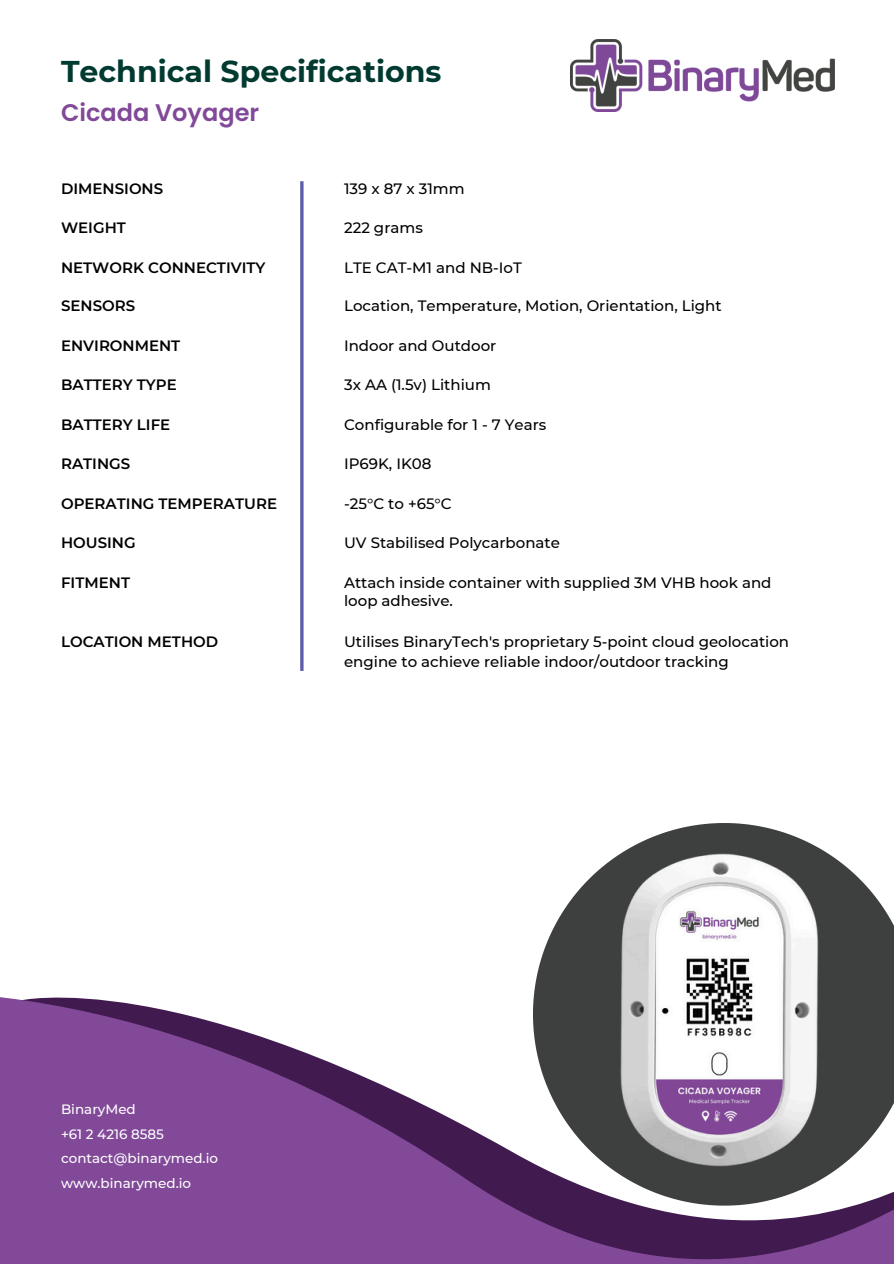
<style>
.page{position:relative;width:894px;height:1264px;background:#fff}
.page>*{position:absolute;margin:0;border:0;box-sizing:border-box;transform-origin:0 0}
.t1{font:700 30px "Montserrat";color:#003a31}
.t2{font:600 24px "Poppins";color:#814998}
.t3{font:500 15px/18px "Montserrat";color:#000}
.t4{font:600 15px "Montserrat";color:#000}
.t5{font:500 13.5px "Montserrat";color:#fff}
</style>
<div class="page">
<svg style="left:0;top:997px;width:893px;height:266px;fill:#814998"></svg>
<svg style="left:533px;top:823px;width:360px;height:382px;fill:#3e403f"></svg>
<hr style="left:300px;top:181px;width:3px;height:490px;background:#5d5eaa">
<img style="left:570px;top:39px;width:263px;height:72px">
<img style="left:616px;top:851px;width:211px;height:326px">
<h2 class="t1" style="left:61px;top:53px;width:382px">Technical Specifications</h2>
<p class="t2" style="left:61px;top:96px;width:199px">Cicada Voyager</p>
<h3 class="t4" style="left:61px;top:180px;width:104px">DIMENSIONS</h3>
<h3 class="t4" style="left:61px;top:219px;width:66px">WEIGHT</h3>
<h3 class="t4" style="left:61px;top:258px;width:206px">NETWORK CONNECTIVITY</h3>
<h3 class="t4" style="left:61px;top:297px;width:76px">SENSORS</h3>
<h3 class="t4" style="left:61px;top:336px;width:121px">ENVIRONMENT</h3>
<h3 class="t4" style="left:61px;top:376px;width:117px">BATTERY TYPE</h3>
<h3 class="t4" style="left:61px;top:415px;width:111px">BATTERY LIFE</h3>
<h3 class="t4" style="left:61px;top:455px;width:71px">RATINGS</h3>
<h3 class="t4" style="left:61px;top:494px;width:217px">OPERATING TEMPERATURE</h3>
<p class="t4" style="left:61px;top:533px;width:76px">HOUSING</p>
<p class="t3" style="left:344px;top:179px;width:122px">139 x 87 x 31mm</p>
<p class="t3" style="left:344px;top:219px;width:80px">222 grams</p>
<p class="t3" style="left:344px;top:258px;width:179px">LTE CAT-M1 and NB-IoT</p>
<p class="t3" style="left:344px;top:297px;width:379px">Location, Temperature, Motion, Orientation, Light</p>
<p class="t3" style="left:344px;top:336px;width:154px">Indoor and Outdoor</p>
<p class="t3" style="left:344px;top:376px;width:148px">3x AA (1.5v) Lithium</p>
<h3 class="t3" style="left:344px;top:415px;width:204px">Configurable for 1 - 7 Years</h3>
<p class="t3" style="left:344px;top:455px;width:89px">IP69K, IK08</p>
<p class="t3" style="left:344px;top:494px;width:109px">-25°C to +65°C</p>
<p class="t3" style="left:344px;top:534px;width:217px">UV Stabilised Polycarbonate</p>
<p class="t4" style="left:61px;top:573px;width:70px">FITMENT</p>
<p class="t3" style="left:344px;top:574px;width:429px">Attach inside container with supplied 3M VHB hook and loop adhesive.</p>
<p class="t4" style="left:61px;top:632px;width:159px">LOCATION METHOD</p>
<p class="t3" style="left:344px;top:631px;width:446px;line-height:20.2px">Utilises BinaryTech's proprietary 5-point cloud geolocation engine to achieve reliable indoor/outdoor tracking</p>
<p class="t5" style="left:61px;top:1101px;width:76px">BinaryMed</p>
<h3 class="t5" style="left:61px;top:1125px;width:104px">+61 2 4216 8585</h3>
<h3 class="t5" style="left:61px;top:1150px;width:158px">contact@binarymed.io</h3>
<h3 class="t5" style="left:61px;top:1174px;width:131px">www.binarymed.io</h3>
</div>
